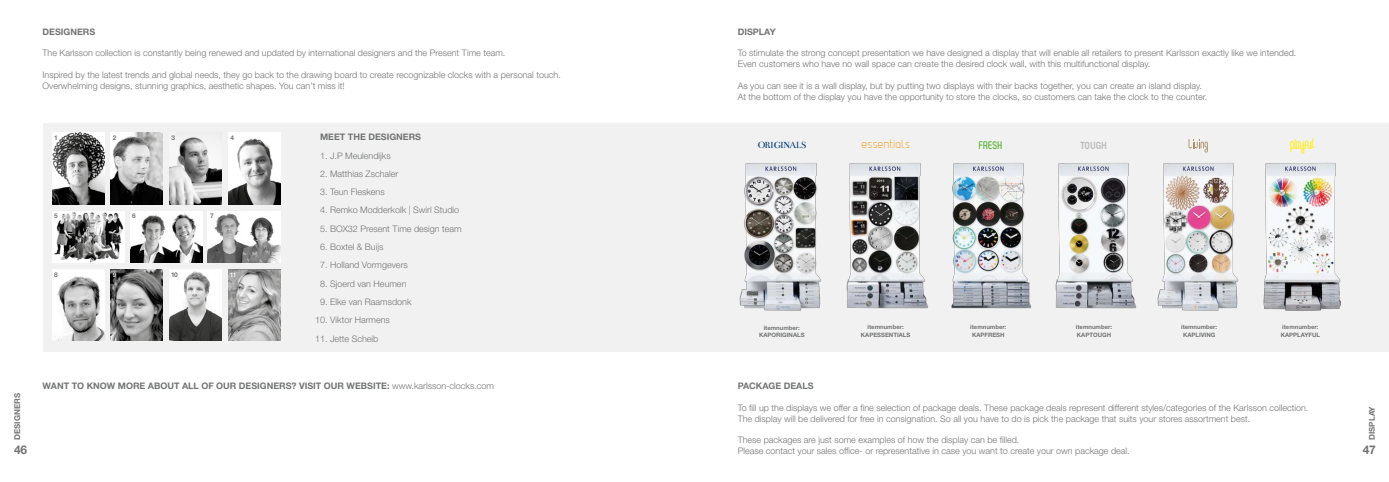
<style>
.page{position:relative;width:1389px;height:482px;background:#fff}
.page>*{position:absolute;margin:0;border:0;box-sizing:border-box;transform-origin:0 0}
.t1{font:12.4px "Samba";color:#f49712}
.t2{font:700 12px "Helvetica Neue LT Std";color:#737474}
.t3{font:700 11px "Zag";color:#56af31}
.t4{font:700 10.5px "A Udimat";color:#b9b9b8}
.t5{font:10.3px "KG Love You Through It";color:#ffec00}
.t6{font:10px "Bentham";letter-spacing:-.06em;color:#003a78}
.t7{font:300 9px/10.8px "Helvetica Neue LT Std";color:#757373}
.t8{font:300 9px/10.8px "Helvetica Neue LT Std";color:#737474}
.t9{font:700 9px "Helvetica Neue LT Std";color:#737474}
.t10{font:700 8px "Helvetica Neue LT Std";color:#737474}
.t11{font:700 6.5px "Helvetica Neue LT Std";color:#737474}
.t12{font:700 6.5px "Helvetica Neue LT Std";color:#f1f1f1}
.t13{font:700 6px/7.2px "Helvetica Neue LT Std";color:#737474;text-align:center}
.s1{font-weight:300}
</style>
<div class="page">
<div style="left:694px;top:123px;width:695px;height:228px;background:#f1f1f1"></div>
<div style="left:43px;top:123px;width:651px;height:228px;background:#f1f1f1"></div>
<img style="left:739px;top:163px;width:82px;height:148px">
<img style="left:846px;top:163px;width:82px;height:146px">
<img style="left:1055px;top:163px;width:82px;height:146px">
<img style="left:1157px;top:163px;width:82px;height:148px">
<img style="left:1263px;top:163px;width:78px;height:148px">
<img style="left:951px;top:163px;width:80px;height:146px">
<div style="left:52px;top:211px;width:73px;height:52px;background:#fff"></div>
<img style="left:54px;top:212px;width:70px;height:50px">
<img style="left:130px;top:211px;width:73px;height:52px">
<img style="left:208px;top:211px;width:73px;height:52px">
<img style="left:52px;top:269px;width:52px;height:72px">
<img style="left:228px;top:269px;width:52px;height:72px">
<img style="left:170px;top:269px;width:51px;height:72px">
<img style="left:228px;top:133px;width:52px;height:71px">
<img style="left:111px;top:133px;width:52px;height:71px">
<img style="left:52px;top:133px;width:52px;height:71px">
<img style="left:111px;top:269px;width:52px;height:72px">
<img style="left:170px;top:137px;width:51px;height:67px">
<svg style="left:1189px;top:139px;width:19px;height:14px"></svg>
<p class="t9" style="left:43px;top:26px;width:54px">DESIGNERS</p>
<p class="t8" style="left:43px;top:48px;width:464px">The Karlsson collection is constantly being renewed and updated by international designers and the Present Time team.</p>
<p class="t8" style="left:43px;top:69px;width:520px">Inspired by the latest trends and global needs, they go back to the drawing board to create recognizable clocks with a personal touch.<br>Overwhelming designs, stunning graphics, aesthetic shapes. You can’t miss it!</p>
<p class="t11" style="left:54px;top:134px;width:5px">1</p>
<p class="t11" style="left:113px;top:134px;width:5px">2</p>
<p class="t11" style="left:172px;top:134px;width:5px">3</p>
<p class="t11" style="left:230px;top:134px;width:5px">4</p>
<p class="t11" style="left:54px;top:212px;width:5px">5</p>
<p class="t11" style="left:132px;top:212px;width:5px">6</p>
<p class="t11" style="left:210px;top:212px;width:5px">7</p>
<p class="t11" style="left:54px;top:270px;width:5px">8</p>
<p class="t12" style="left:113px;top:270px;width:5px">9</p>
<p class="t11" style="left:171px;top:270px;width:8px">10</p>
<p class="t12" style="left:230px;top:270px;width:8px">11</p>
<p class="t9" style="left:320px;top:131px;width:102px">MEET THE DESIGNERS</p>
<p class="t8" style="left:320px;top:150px;width:72px">1. J.P Meulendijks</p>
<p class="t8" style="left:320px;top:168px;width:80px">2. Matthias Zschaler</p>
<p class="t8" style="left:320px;top:186px;width:66px">3. Teun Fleskens</p>
<p class="t8" style="left:320px;top:205px;width:141px">4. Remko Modderkolk | Swirl Studio</p>
<p class="t8" style="left:320px;top:223px;width:143px">5. BOX32 Present Time design team</p>
<p class="t8" style="left:320px;top:241px;width:65px">6. Boxtel &amp; Buijs</p>
<p class="t8" style="left:320px;top:260px;width:89px">7. Holland Vormgevers</p>
<p class="t8" style="left:320px;top:278px;width:88px">8. Sjoerd van Heumen</p>
<p class="t8" style="left:320px;top:296px;width:93px">9. Elke van Raamsdonk</p>
<p class="t8" style="left:315px;top:314px;width:76px">10. Viktor Harmens</p>
<p class="t8" style="left:315px;top:333px;width:65px">11. Jette Scheib</p>
<p class="t9" style="left:738px;top:26px;width:40px">DISPLAY</p>
<p class="t7" style="left:738px;top:48px;width:560px">To stimulate the strong concept presentation we have designed a display that will enable all retailers to present Karlsson exactly like we intended.<br>Even customers who have no wall space can create the desired clock wall, with this multifunctional display.</p>
<p class="t7" style="left:738px;top:80px;width:471px">As you can see it is a wall display, but by putting two displays with their backs together, you can create an island display.<br>At the bottom of the display you have the opportunity to store the clocks, so customers can take the clock to the counter.</p>
<p class="t6" style="left:758px;top:140px;width:50px">ORIGINALS</p>
<h1 class="t1" style="left:861px;top:137px;width:50px">essentials</h1>
<p class="t4" style="left:1080px;top:139px;width:28px">TOUGH</p>
<p class="t5" style="left:1290px;top:139px;width:25px;rotate:-1deg">playful</p>
<p class="t3" style="left:979px;top:139px;width:25px">FRESH</p>
<p class="t13" style="left:759px;top:324px;width:47px">itemnumber:<br>KAPORIGINALS</p>
<p class="t13" style="left:861px;top:323px;width:51px">itemnumber:<br>KAPESSENTIALS</p>
<p class="t13" style="left:1076px;top:323px;width:38px;text-align:left">itemnumber:<br>KAPTOUGH</p>
<p class="t13" style="left:1181px;top:323px;width:38px">itemnumber:<br>KAPLIVING</p>
<p class="t13" style="left:1281px;top:323px;width:41px;text-align:left">itemnumber:<br>KAPPLAYFUL</p>
<p class="t13" style="left:970px;top:323px;width:38px">itemnumber:<br>KAPFRESH</p>
<p class="t10" style="left:12px;top:440px;width:48px;rotate:-90deg">DESIGNERS</p>
<h2 class="t2" style="left:14px;top:442px;width:15px">46</h2>
<p class="t9" style="left:43px;top:380px;width:453px">WANT TO KNOW MORE ABOUT ALL OF OUR DESIGNERS? VISIT OUR WEBSITE: <span class="s1">www.karlsson-clocks.com</span></p>
<p class="t9" style="left:738px;top:380px;width:77px">PACKAGE DEALS</p>
<p class="t7" style="left:738px;top:402px;width:572px">To fill up the displays we offer a fine selection of package deals. These package deals represent different styles/categories of the Karlsson collection.<br>The display will be delivered for free in consignation. So all you have to do is pick the package that suits your stores assortment best.</p>
<p class="t7" style="left:738px;top:434px;width:394px">These packages are just some examples of how the display can be filled.<br>Please contact your sales office- or representative in case you want to create your own package deal.</p>
<p class="t10" style="left:1367px;top:440px;width:35px;rotate:-90deg">DISPLAY</p>
<h2 class="t2" style="left:1363px;top:442px;width:15px">47</h2>
</div>
